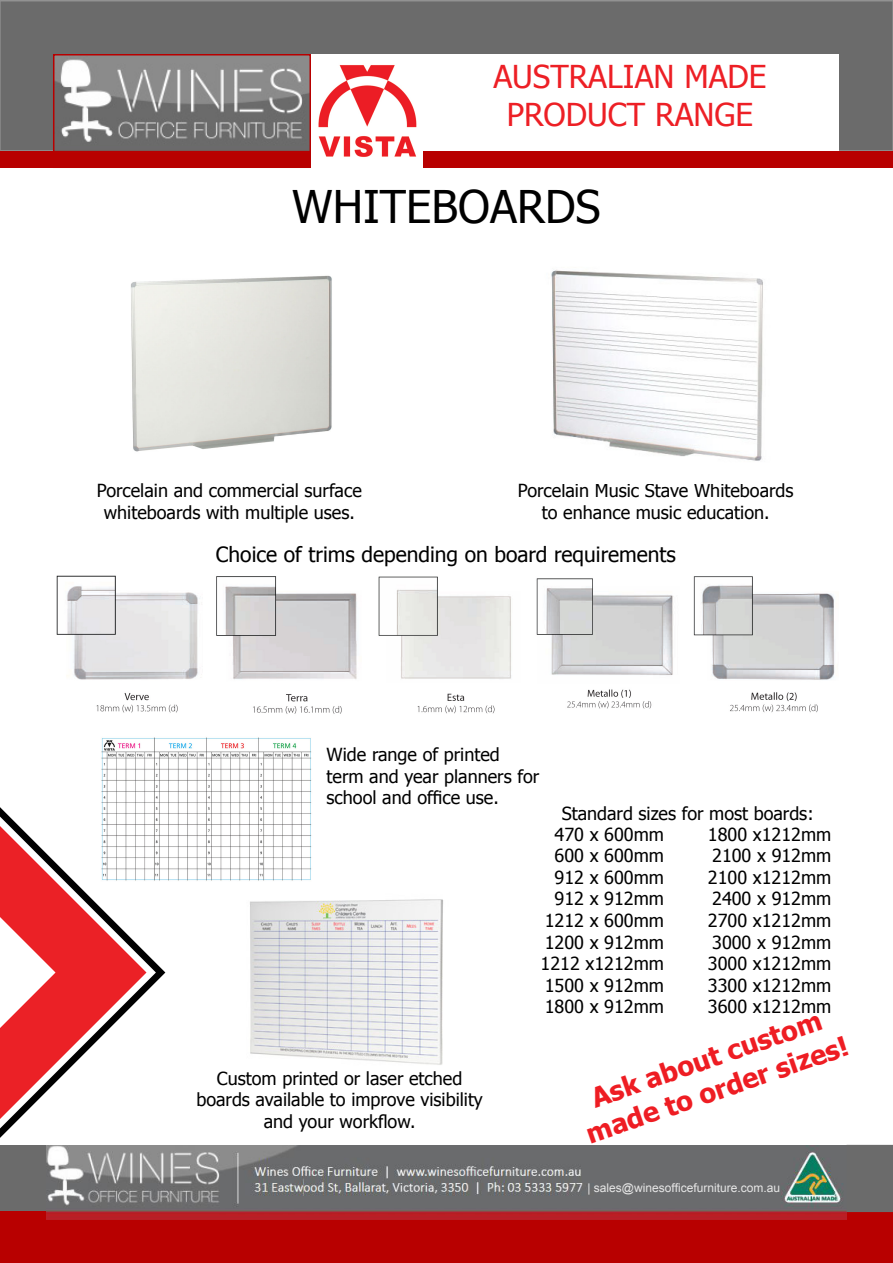
<style>
.page{position:relative;width:893px;height:1263px;background:#fff}
.page>*{position:absolute;margin:0;border:0;box-sizing:border-box;transform-origin:0 0}
.t1{font:45px "Tahoma";color:#000}
.t2{font:31.5px "Tahoma";color:#ed1f25}
.t3{font:700 27px "Tahoma";color:#ee1d23}
.t4{font:21px "Tahoma";color:#000}
.t5{font:18px/21.6px "Tahoma";color:#000;text-align:center}
.t6{font:12px "Arial";color:#e6e6e6}
</style>
<div class="page">
<div style="left:0;top:0;width:893px;height:152px;background:#6b6b6b;border:2px solid #8b8b8b"></div>
<div style="left:311px;top:54px;width:528px;height:114px;background:#fff"></div>
<img style="left:46px;top:1145px;width:801px;height:75px">
<img style="left:56px;top:57px;width:361px;height:108px">
<div style="left:53px;top:54px;width:258px;height:114px;border:2px solid #b80000"></div>
<div style="left:423px;top:151px;width:416px;height:16px;background:#b80000"></div>
<div style="left:847px;top:1211px;width:46px;height:9px;background:#b80000"></div>
<div style="left:847px;top:1145px;width:46px;height:66px;background:#6b6b6b"></div>
<div style="left:846px;top:1145px;width:47px;height:67px;border:2px solid #6b6b6b"></div>
<div style="left:0;top:1211px;width:46px;height:9px;background:#b80000"></div>
<div style="left:0;top:1145px;width:46px;height:66px;background:#6b6b6b"></div>
<div style="left:0;top:1220px;width:893px;height:43px;background:#b80000"></div>
<div style="left:839px;top:151px;width:54px;height:16px;background:#b80000"></div>
<div style="left:0;top:151px;width:54px;height:16px;background:#b80000"></div>
<img style="left:250px;top:899px;width:193px;height:166px">
<img style="left:101px;top:737px;width:211px;height:144px">
<img style="left:131px;top:275px;width:201px;height:177px">
<img style="left:378px;top:576px;width:133px;height:138px">
<img style="left:536px;top:578px;width:137px;height:131px">
<img style="left:693px;top:576px;width:142px;height:137px">
<img style="left:216px;top:576px;width:141px;height:138px">
<img style="left:56px;top:575px;width:144px;height:138px">
<svg style="left:0;top:807px;width:165px;height:331px"></svg>
<svg style="left:0;top:816px;width:156px;height:312px"></svg>
<svg style="left:0;top:826px;width:146px;height:293px"></svg>
<img style="left:551px;top:270px;width:212px;height:191px">
<p class="t2" style="left:493px;top:55px;width:275px">AUSTRALIAN MADE</p>
<p class="t2" style="left:507px;top:93px;width:248px">PRODUCT RANGE</p>
<p class="t1" style="left:292px;top:177px;width:310px">WHITEBOARDS</p>
<p class="t5" style="left:97px;top:479px;width:266px">Porcelain and commercial surface whiteboards with multiple uses.</p>
<p class="t5" style="left:518px;top:479px;width:277px">Porcelain Music Stave Whiteboards to enhance music education.</p>
<p class="t4" style="left:216px;top:540px;width:462px">Choice of trims depending on board requirements</p>
<p class="t5" style="left:327px;top:743px;width:214px;text-align:left">Wide range of printed term and year planners for school and office use.</p>
<p class="t5" style="left:562px;top:802px;width:254px">Standard sizes for most boards:</p>
<p class="t5" style="left:196px;top:1067px;width:288px">Custom printed or laser etched boards available to improve visibility and your workflow.</p>
<p class="t5" style="left:708px;top:822px;width:125px">1800 x1212mm</p>
<p class="t5" style="left:712px;top:844px;width:121px">2100 x 912mm</p>
<p class="t5" style="left:708px;top:865px;width:125px">2100 x1212mm</p>
<p class="t5" style="left:712px;top:887px;width:121px">2400 x 912mm</p>
<p class="t5" style="left:708px;top:909px;width:125px">2700 x1212mm</p>
<p class="t5" style="left:712px;top:930px;width:121px">3000 x 912mm</p>
<p class="t5" style="left:708px;top:952px;width:125px">3000 x1212mm</p>
<p class="t5" style="left:708px;top:973px;width:125px">3300 x1212mm</p>
<p class="t5" style="left:708px;top:995px;width:125px">3600 x1212mm</p>
<p class="t3" style="left:586px;top:1080px;width:243px;rotate:-19deg">Ask about custom</p>
<p class="t5" style="left:555px;top:822px;width:111px">470 x 600mm</p>
<p class="t5" style="left:555px;top:844px;width:111px">600 x 600mm</p>
<p class="t5" style="left:555px;top:865px;width:111px">912 x 600mm</p>
<p class="t5" style="left:555px;top:887px;width:111px">912 x 912mm</p>
<p class="t5" style="left:545px;top:909px;width:121px">1212 x 600mm</p>
<p class="t5" style="left:545px;top:930px;width:121px">1200 x 912mm</p>
<p class="t5" style="left:540px;top:952px;width:125px">1212 x1212mm</p>
<p class="t5" style="left:545px;top:973px;width:121px">1500 x 912mm</p>
<p class="t5" style="left:545px;top:995px;width:121px">1800 x 912mm</p>
<p class="t3" style="left:581px;top:1116px;width:277px;rotate:-19deg">made to order sizes!</p>
<p class="t6" style="left:587px;top:1179px;width:194px">| sales@winesofficefurniture.com.au</p>
</div>
